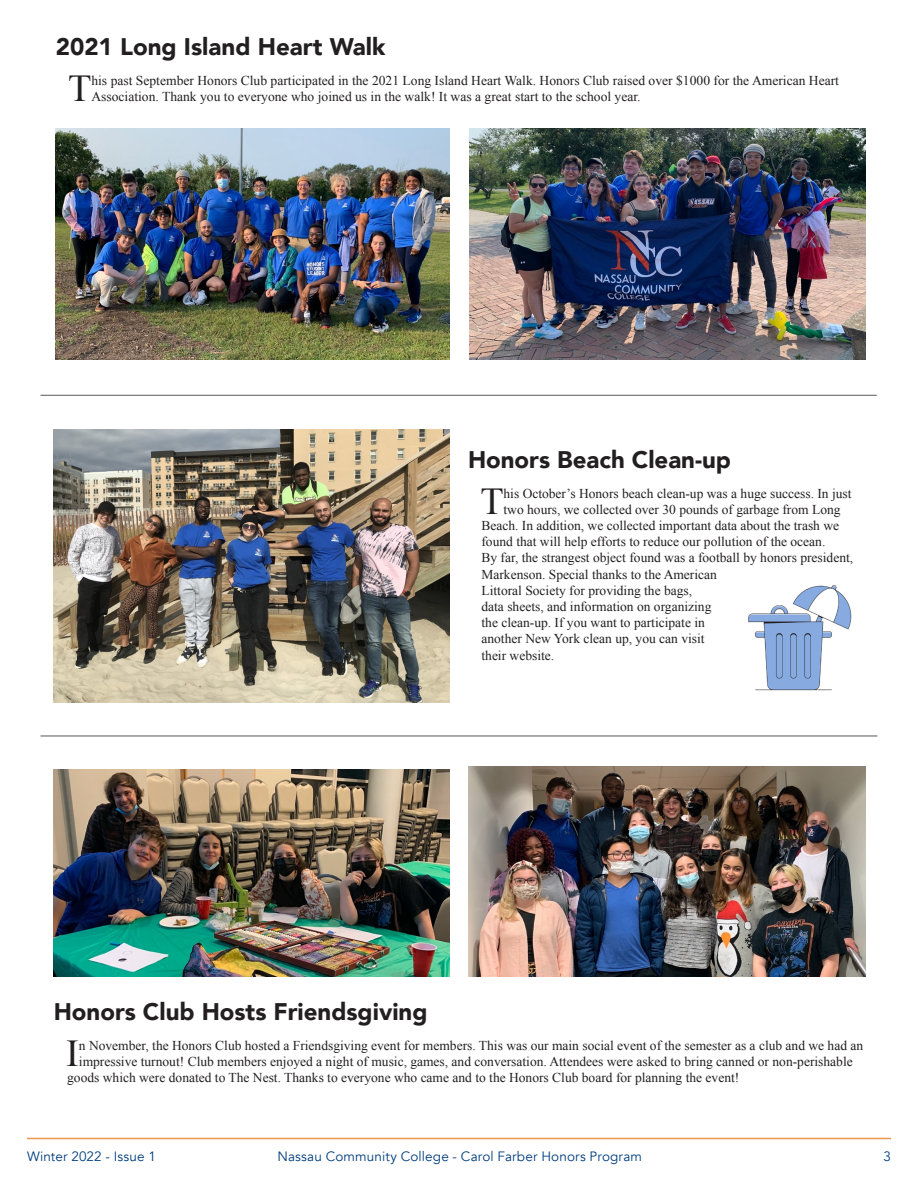
<style>
.page{position:relative;width:918px;height:1188px;background:#fff}
.page>*{position:absolute;margin:0;border:0;box-sizing:border-box;transform-origin:0 0}
.t1{font:37.95px "Times New Roman";color:#231f20}
.t2{font:900 24px "Avenir";color:#231f20}
.t3{font:13.5px/16.2px "Times New Roman";color:#231f20}
.t4{font:13.5px "Avenir";letter-spacing:.01em;color:#013d7d}
</style>
<div class="page">
<hr style="left:40px;top:736px;width:838px;height:1px;background:#57585a">
<hr style="left:40px;top:395px;width:837px;height:1px;background:#57585a">
<hr style="left:27px;top:1138px;width:864px;height:1px;background:#f29648">
<img style="left:54px;top:769px;width:396px;height:208px">
<img style="left:468px;top:766px;width:398px;height:211px">
<img style="left:54px;top:429px;width:396px;height:273px">
<img style="left:56px;top:129px;width:394px;height:230px">
<img style="left:469px;top:129px;width:397px;height:230px">
<img style="left:748px;top:585px;width:104px;height:106px">
<p class="t2" style="left:56px;top:26px;width:331px">2021 Long Island Heart Walk</p>
<p class="t1" style="left:68px;top:63px;width:25px">T</p>
<p class="t3" style="left:91px;top:72px;width:749px">his past September Honors Club participated in the 2021 Long Island Heart Walk. Honors Club raised over $1000 for the American Heart<br>Association. Thank you to everyone who joined us in the walk! It was a great start to the school year.</p>
<p class="t2" style="left:468px;top:439px;width:265px">Honors Beach Clean-up</p>
<p class="t1" style="left:480px;top:476px;width:25px">T</p>
<p class="t3" style="left:504px;top:485px;width:350px">his October’s Honors beach clean-up was a huge success. In just</p>
<p class="t3" style="left:504px;top:501px;width:339px">two hours, we collected over 30 pounds of garbage from Long</p>
<p class="t3" style="left:482px;top:517px;width:359px">Beach. In addition, we collected important data about the trash we</p>
<p class="t3" style="left:482px;top:533px;width:345px">found that will help efforts to reduce our pollution of the ocean.</p>
<p class="t3" style="left:482px;top:550px;width:373px">By far, the strangest object found was a football by honors president, Markenson. Special thanks to the American<br>Littoral Society for providing the bags,<br>data sheets, and information on organizing<br>the clean-up. If you want to participate in<br>another New York clean up, you can visit<br>their website.</p>
<p class="t2" style="left:54px;top:991px;width:375px">Honors Club Hosts Friendsgiving</p>
<p class="t1" style="left:66px;top:1028px;width:14px">I</p>
<p class="t3" style="left:79px;top:1037px;width:786px">n November, the Honors Club hosted a Friendsgiving event for members. This was our main social event of the semester as a club and we had an</p>
<p class="t3" style="left:79px;top:1053px;width:775px">impressive turnout! Club members enjoyed a night of music, games, and conversation. Attendees were asked to bring canned or non-perishable</p>
<p class="t3" style="left:67px;top:1069px;width:674px">goods which were donated to The Nest. Thanks to everyone who came and to the Honors Club board for planning the event!</p>
<p class="t4" style="left:27px;top:1148px;width:130px">Winter 2022 - Issue 1</p>
<p class="t4" style="left:277px;top:1148px;width:366px">Nassau Community College - Carol Farber Honors Program</p>
<p class="t4" style="left:883px;top:1148px;width:9px">3</p>
</div>
